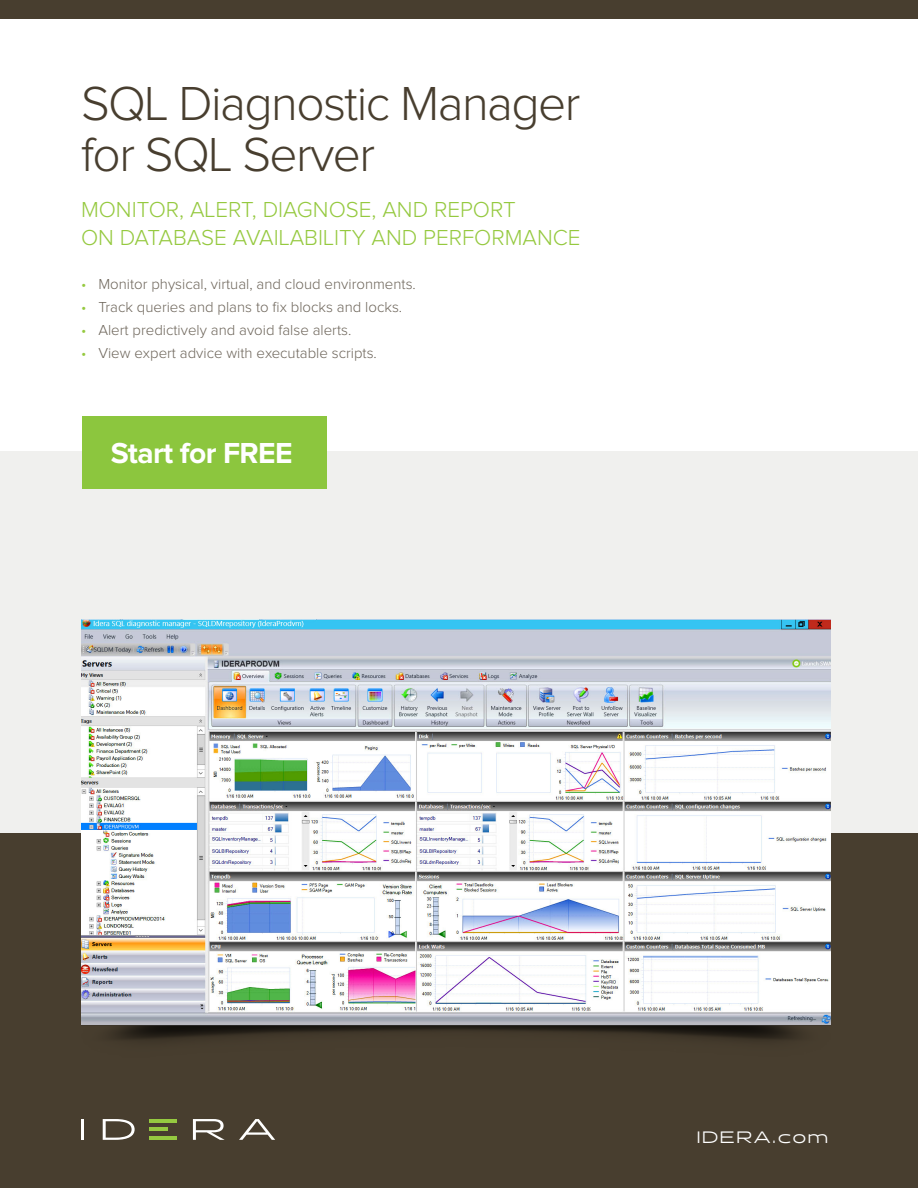
<style>
.page{position:relative;width:918px;height:1188px;background:#fff}
.page>*{position:absolute;margin:0;border:0;box-sizing:border-box;transform-origin:0 0}
.t1{font:300 49.5px/51px "Proxima Nova";letter-spacing:-.03em;color:#483e2f}
.t2{font:700 30px "Proxima Nova";letter-spacing:-.02em;color:#fff}
.t3{font:300 22.5px/28.5px "Proxima Nova";color:#95c93f}
.t4{font:16.5px "Halogen";letter-spacing:.1em;color:#fff}
.t5{font:300 15px "Proxima Nova";color:#6d655a}
.s1{color:#95c93f}
</style>
<div class="page">
<div style="left:0;top:452px;width:918px;height:485px;background:#f0f0ee"></div>
<div style="left:0;top:834px;width:918px;height:354px;background:#483e2f"></div>
<div style="left:0;top:0;width:918px;height:19px;background:#483e2f"></div>
<img style="left:81px;top:619px;width:749px;height:422px">
<hr style="left:81px;top:1119px;width:3px;height:21px;background:#fff">
<svg style="left:103px;top:1119px;width:32px;height:21px"></svg>
<svg style="left:193px;top:1119px;width:32px;height:21px"></svg>
<svg style="left:239px;top:1119px;width:36px;height:21px"></svg>
<hr style="left:149px;top:1119px;width:28px;height:3px;background:#95c940">
<hr style="left:149px;top:1137px;width:28px;height:3px;background:#95c940">
<hr style="left:149px;top:1128px;width:18px;height:3px;background:#95c940">
<div style="left:82px;top:416px;width:244px;height:72px;background:#8cc63e"></div>
<h1 class="t1" style="left:81px;top:80px;width:501px">SQL Diagnostic Manager for SQL Server</h1>
<h3 class="t3" style="left:81px;top:196px;width:501px">MONITOR, ALERT, DIAGNOSE, AND REPORT<br>ON DATABASE AVAILABILITY AND PERFORMANCE</h3>
<p class="t5" style="left:81px;top:277px;width:336px"><span class="s1">•</span> Monitor physical, virtual, and cloud environments.</p>
<p class="t5" style="left:81px;top:300px;width:323px"><span class="s1">•</span> Track queries and plans to fix blocks and locks.</p>
<p class="t5" style="left:81px;top:323px;width:272px"><span class="s1">•</span> Alert predictively and avoid false alerts.</p>
<p class="t5" style="left:81px;top:347px;width:297px"><span class="s1">•</span> View expert advice with executable scripts.</p>
<h2 class="t2" style="left:111px;top:439px;width:183px">Start for FREE</h2>
<p class="t4" style="left:697px;top:1127px;width:133px">IDERA.com</p>
</div>
